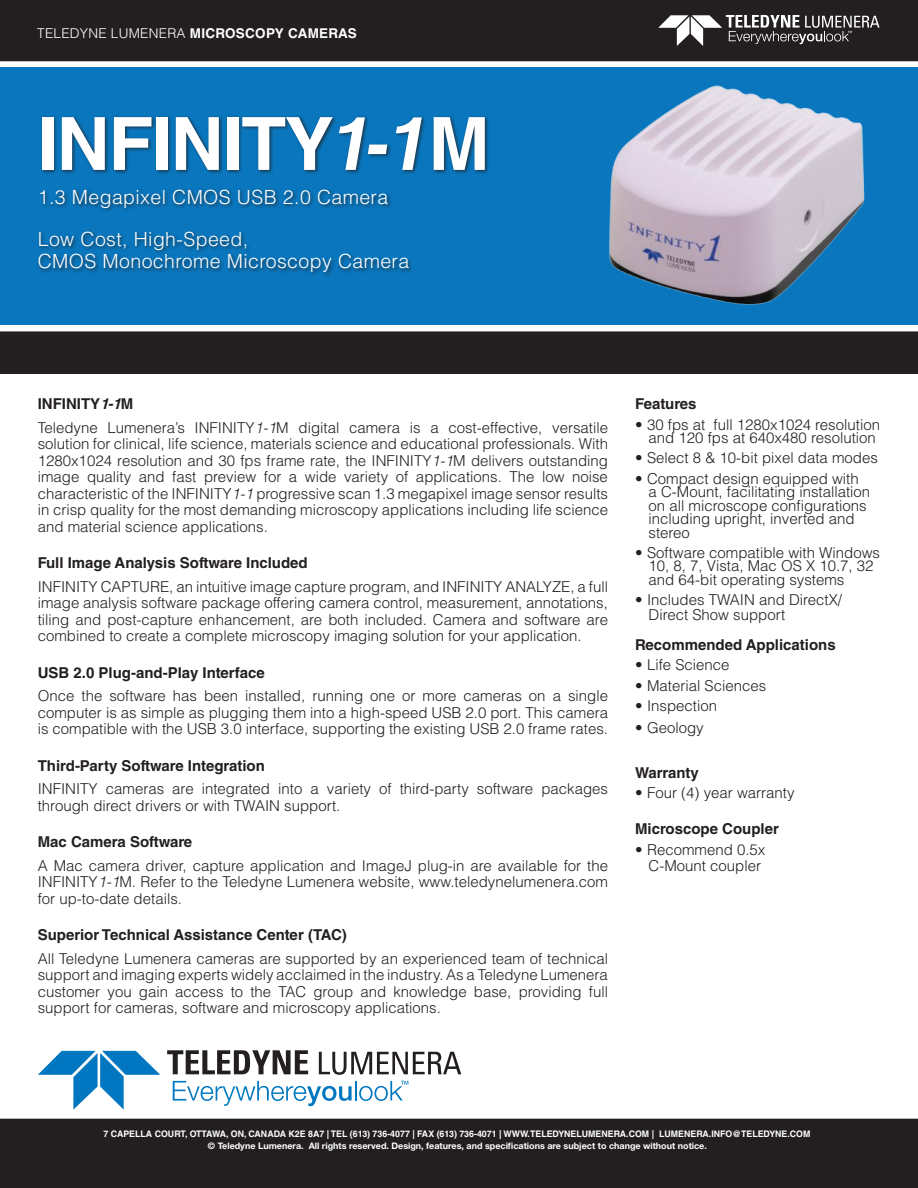
<style>
.page{position:relative;width:918px;height:1188px;background:#fff}
.page>*{position:absolute;margin:0;border:0;box-sizing:border-box;transform-origin:0 0}
.t1{font:700 73.5px "Helvetica LT Std";letter-spacing:-.02em;color:#fff}
.t2{font:300 19.5px/22.5px "Helvetica LT Std";letter-spacing:.02em;color:#fff}
.BODY_text{font:300 15px/16.5px "Helvetica LT Std";color:#231f20;text-align:justify}
.Body_HEADING{font:700 15px "Helvetica LT Std";color:#231f20}
.t3{font:700 13.5px "Helvetica LT Std";letter-spacing:.02em;color:#fff}
.t4{font:700 9px "Helvetica LT Std";color:#fff}
.t5{font:700 9px "Helvetica Neue LT Std";color:#fff}
.s1{font-weight:300}
.s2{font-style:italic}
</style>
<div class="page">
<div style="left:0;top:67px;width:918px;height:258px;background:#0976bd"></div>
<div style="left:0;top:332px;width:918px;height:42px;background:#231f20"></div>
<div style="left:0;top:0;width:918px;height:61px;background:#231f20"></div>
<svg style="left:658px;top:15px;width:222px;height:31px"></svg>
<div style="left:0;top:1119px;width:918px;height:69px;background:#231f20"></div>
<div style="left:36px;top:115px;width:453px;height:162px;background:#231f20;opacity:.75"></div>
<img style="left:609px;top:85px;width:256px;height:220px">
<svg style="left:167px;top:1050px;width:141px;height:24px"></svg>
<svg style="left:319px;top:1052px;width:142px;height:23px"></svg>
<svg style="left:173px;top:1081px;width:179px;height:25px"></svg>
<hr style="left:355px;top:1081px;width:2px;height:20px;background:#0077c0">
<svg style="left:359px;top:1081px;width:49px;height:20px"></svg>
<svg style="left:38px;top:1051px;width:122px;height:59px"></svg>
<p class="t3" style="left:39px;top:24px;width:248px"><span class="s1">LUMENERA</span> MICROSCOPY CAMERAS</p>
<p class="t3" style="left:37px;top:25px;width:321px"><span class="s1">TELEDYNE LUMENERA</span> MICROSCOPY CAMERAS</p>
<p class="t1" style="left:38px;top:99px;width:454px">INFINITY<span class="s2">1-1</span>M</p>
<p class="t2" style="left:38px;top:186px;width:352px">1.3 Megapixel CMOS USB 2.0 Camera</p>
<p class="t2" style="left:38px;top:227px;width:373px">Low Cost, High-Speed,<br>CMOS Monochrome Microscopy Camera</p>
<p class="Body_HEADING" style="left:38px;top:395px;width:97px">INFINITY<span class="s2">1-1</span>M</p>
<p class="BODY_text" style="left:38px;top:419px;width:572px">Teledyne Lumenera’s INFINITY<span class="s2">1-1</span>M digital camera is a cost-effective, versatile solution for clinical, life science, materials science and educational professionals. With 1280x1024 resolution and 30 fps frame rate, the INFINITY<span class="s2">1-1</span>M delivers outstanding image quality and fast preview for a wide variety of applications. The low noise characteristic of the INFINITY<span class="s2">1-1</span> progressive scan 1.3 megapixel image sensor results in crisp quality for the most demanding microscopy applications including life science and material science applications.</p>
<p class="Body_HEADING" style="left:38px;top:554px;width:271px">Full Image Analysis Software Included</p>
<p class="BODY_text" style="left:38px;top:578px;width:572px">INFINITY CAPTURE, an intuitive image capture program, and INFINITY ANALYZE, a full image analysis software package offering camera control, measurement, annotations, tiling and post-capture enhancement, are both included. Camera and software are combined to create a complete microscopy imaging solution for your application.</p>
<p class="Body_HEADING" style="left:38px;top:663px;width:229px">USB 2.0 Plug-and-Play Interface</p>
<p class="BODY_text" style="left:38px;top:687px;width:572px">Once the software has been installed, running one or more cameras on a single computer is as simple as plugging them into a high-speed USB 2.0 port. This camera is compatible with the USB 3.0 interface, supporting the existing USB 2.0 frame rates.</p>
<p class="Body_HEADING" style="left:38px;top:756px;width:229px">Third-Party Software Integration</p>
<p class="BODY_text" style="left:38px;top:780px;width:572px">INFINITY cameras are integrated into a variety of third-party software packages through direct drivers or with TWAIN support.</p>
<p class="Body_HEADING" style="left:38px;top:833px;width:156px">Mac Camera Software</p>
<p class="BODY_text" style="left:38px;top:857px;width:572px">A Mac camera driver, capture application and ImageJ plug-in are available for the INFINITY<span class="s2">1-1</span>M. Refer to the Teledyne Lumenera website, www.teledynelumenera.com for up-to-date details.</p>
<p class="Body_HEADING" style="left:38px;top:926px;width:311px">Superior Technical Assistance Center (TAC)</p>
<p class="BODY_text" style="left:38px;top:950px;width:572px">All Teledyne Lumenera cameras are supported by an experienced team of technical support and imaging experts widely acclaimed in the industry. As a Teledyne Lumenera customer you gain access to the TAC group and knowledge base, providing full support for cameras, software and microscopy applications.</p>
<p class="Body_HEADING" style="left:635px;top:395px;width:63px">Features</p>
<p class="BODY_text" style="left:635px;top:417px;width:246px;line-height:13.5px;text-align:right">• 30 fps at full 1280x1024 resolution and 120 fps at 640x480 resolution</p>
<p class="BODY_text" style="left:635px;top:450px;width:244px">• Select 8 &amp; 10-bit pixel data modes</p>
<p class="BODY_text" style="left:649px;top:471px;width:223px;line-height:13.5px;text-align:left;text-indent:-14px">• Compact design equipped with a C-Mount, facilitating installation on all microscope configurations including upright, inverted and stereo</p>
<p class="BODY_text" style="left:649px;top:546px;width:233px;line-height:13.5px;text-align:left;text-indent:-14px">• Software compatible with Windows<br>10, 8, 7, Vista, Mac OS X 10.7, 32 and 64-bit operating systems</p>
<p class="BODY_text" style="left:649px;top:592px;width:195px;line-height:15px;text-indent:-14px">• Includes TWAIN and DirectX/<br>Direct Show support</p>
<p class="Body_HEADING" style="left:635px;top:636px;width:202px">Recommended Applications</p>
<p class="BODY_text" style="left:635px;top:657px;width:96px">• Life Science</p>
<p class="BODY_text" style="left:635px;top:677px;width:133px">• Material Sciences</p>
<p class="BODY_text" style="left:635px;top:697px;width:84px">• Inspection</p>
<p class="BODY_text" style="left:635px;top:719px;width:70px">• Geology</p>
<p class="Body_HEADING" style="left:635px;top:763px;width:65px">Warranty</p>
<p class="BODY_text" style="left:635px;top:784px;width:161px">• Four (4) year warranty</p>
<p class="Body_HEADING" style="left:635px;top:820px;width:145px">Microscope Coupler</p>
<p class="BODY_text" style="left:635px;top:841px;width:132px;text-align:right">• Recommend 0.5x<br>C-Mount coupler</p>
<p class="t4" style="left:104px;top:1128px;width:708px">7 CAPELLA COURT, OTTAWA, ON, CANADA K2E 8A7 | TEL (613) 736-4077 | FAX (613) 736-4071 | WWW.TELEDYNELUMENERA.COM | LUMENERA.INFO@TELEDYNE.COM</p>
<p class="t5" style="left:208px;top:1140px;width:501px">© Teledyne Lumenera. All rights reserved. Design, features, and specifications are subject to change without notice.</p>
</div>
